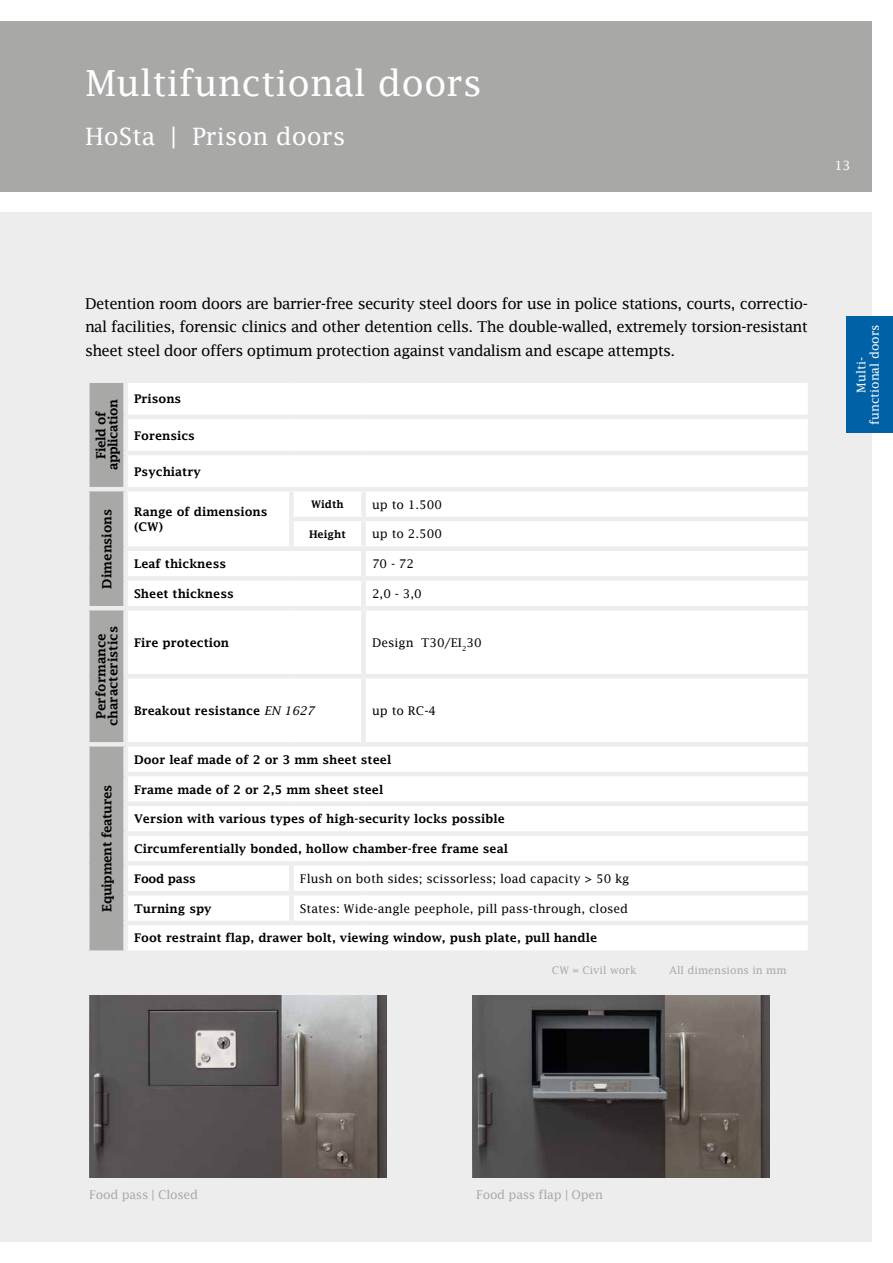
<style>
.page{position:relative;width:893px;height:1263px;background:#fff}
.page>*{position:absolute;margin:0;border:0;box-sizing:border-box;transform-origin:0 0}
.Kapitel___Inhaltsverzeichnis_26pt_5mm{font:36px "Lucida Fax";color:#fff}
.Kapitel___Inhaltsverzeichnis_26pt_5mm-2{font:24px "Lucida Fax";color:#fff}
.t1{font:15px/22.5px "Lucida Fax";letter-spacing:-.04em;color:#000}
.Fließtext_8_5_10{font:600 12.75px/12px "Lucida Fax";color:#000;text-align:center}
.Fließtext_8_5_12pt{font:600 12.75px/12px "Lucida Fax";letter-spacing:-.04em;color:#000;text-align:center}
.t2{font:12.75px "Lucida Fax";color:#fff}
.Fließtext_8_5_12pt-2{font:600 12px/14.2px "Lucida Fax";color:#000}
.Fließtext_8_5_12pt-3{font:12px "Lucida Fax";color:#000}
.Fließtext_8_5_10-2{font:600 12px "Lucida Fax";color:#000}
.Fließtext_8_5_12pt-4{font:12px "Lucida Fax";letter-spacing:-.02em;color:#a8a8a7}
.Inhaltsverzeichnis_10_6mm{font:12px/13.5px "Lucida Fax";color:#fff;text-align:center}
.Fließtext_8_5_10-3{font:12px "Lucida Fax";color:#000}
.Fließtext_8_5_12pt-5{font:600 12px "Lucida Fax";letter-spacing:-.02em;color:#000}
.Fließtext_8_5_12pt_Blocksatz{font:10.5px "Lucida Fax";color:#a8a8a7}
.Fließtext_8_5_10-4{font:600 10.5px "Lucida Fax";color:#000}
.s1{font-weight:400;font-style:italic}
</style>
<div class="page">
<div style="left:0;top:21px;width:872px;height:170px;background:#a8a8a7"></div>
<div style="left:0;top:213px;width:872px;height:1029px;background:#ededed"></div>
<div style="left:846px;top:317px;width:47px;height:116px;background:#0061a7"></div>
<img style="left:89px;top:995px;width:298px;height:183px">
<img style="left:472px;top:995px;width:298px;height:183px">
<div style="left:90px;top:383px;width:33px;height:567px;background:#a8a8a7"></div>
<div style="left:128px;top:383px;width:680px;height:567px;background:#fff"></div>
<hr style="left:364px;top:517px;width:448px;height:4px;background:#ededed">
<div style="left:364px;top:546px;width:448px;height:5px;background:#ededed"></div>
<div style="left:364px;top:576px;width:448px;height:5px;background:#ededed"></div>
<hr style="left:85px;top:606px;width:41px;height:4px;background:#ededed">
<hr style="left:126px;top:606px;width:165px;height:4px;background:#ededed">
<hr style="left:291px;top:606px;width:73px;height:4px;background:#ededed">
<hr style="left:364px;top:606px;width:448px;height:4px;background:#ededed">
<div style="left:361px;top:610px;width:5px;height:64px;background:#ededed"></div>
<hr style="left:123px;top:674px;width:168px;height:4px;background:#ededed">
<hr style="left:291px;top:674px;width:73px;height:4px;background:#ededed">
<hr style="left:364px;top:674px;width:448px;height:4px;background:#ededed">
<div style="left:361px;top:678px;width:5px;height:64px;background:#ededed"></div>
<hr style="left:85px;top:742px;width:41px;height:4px;background:#ededed">
<hr style="left:126px;top:742px;width:165px;height:4px;background:#ededed">
<hr style="left:291px;top:742px;width:73px;height:4px;background:#ededed">
<hr style="left:364px;top:742px;width:448px;height:4px;background:#ededed">
<hr style="left:123px;top:772px;width:168px;height:4px;background:#ededed">
<hr style="left:291px;top:772px;width:73px;height:4px;background:#ededed">
<hr style="left:364px;top:772px;width:448px;height:4px;background:#ededed">
<div style="left:123px;top:801px;width:168px;height:5px;background:#ededed"></div>
<div style="left:291px;top:801px;width:73px;height:5px;background:#ededed"></div>
<div style="left:364px;top:801px;width:448px;height:5px;background:#ededed"></div>
<div style="left:123px;top:831px;width:168px;height:5px;background:#ededed"></div>
<div style="left:291px;top:831px;width:73px;height:5px;background:#ededed"></div>
<div style="left:364px;top:831px;width:448px;height:5px;background:#ededed"></div>
<div style="left:123px;top:861px;width:168px;height:5px;background:#ededed"></div>
<div style="left:291px;top:861px;width:73px;height:5px;background:#ededed"></div>
<div style="left:289px;top:866px;width:5px;height:25px;background:#ededed"></div>
<div style="left:364px;top:861px;width:448px;height:5px;background:#ededed"></div>
<hr style="left:123px;top:891px;width:168px;height:4px;background:#ededed">
<hr style="left:291px;top:891px;width:73px;height:4px;background:#ededed">
<div style="left:289px;top:895px;width:5px;height:26px;background:#ededed"></div>
<hr style="left:364px;top:891px;width:448px;height:4px;background:#ededed">
<hr style="left:123px;top:921px;width:168px;height:4px;background:#ededed">
<hr style="left:291px;top:921px;width:73px;height:4px;background:#ededed">
<hr style="left:364px;top:921px;width:448px;height:4px;background:#ededed">
<hr style="left:364px;top:487px;width:448px;height:4px;background:#ededed">
<hr style="left:123px;top:415px;width:168px;height:4px;background:#ededed">
<hr style="left:291px;top:415px;width:73px;height:4px;background:#ededed">
<hr style="left:364px;top:415px;width:448px;height:4px;background:#ededed">
<hr style="left:123px;top:451px;width:168px;height:4px;background:#ededed">
<hr style="left:291px;top:451px;width:73px;height:4px;background:#ededed">
<hr style="left:364px;top:451px;width:448px;height:4px;background:#ededed">
<hr style="left:85px;top:487px;width:41px;height:4px;background:#ededed">
<hr style="left:126px;top:487px;width:165px;height:4px;background:#ededed">
<hr style="left:291px;top:487px;width:73px;height:4px;background:#ededed">
<div style="left:289px;top:491px;width:5px;height:26px;background:#ededed"></div>
<div style="left:361px;top:491px;width:5px;height:26px;background:#ededed"></div>
<hr style="left:289px;top:517px;width:75px;height:4px;background:#ededed">
<div style="left:289px;top:521px;width:5px;height:25px;background:#ededed"></div>
<div style="left:361px;top:521px;width:5px;height:25px;background:#ededed"></div>
<div style="left:123px;top:546px;width:168px;height:5px;background:#ededed"></div>
<div style="left:291px;top:546px;width:73px;height:5px;background:#ededed"></div>
<div style="left:361px;top:551px;width:5px;height:25px;background:#ededed"></div>
<div style="left:123px;top:576px;width:168px;height:5px;background:#ededed"></div>
<div style="left:291px;top:576px;width:73px;height:5px;background:#ededed"></div>
<div style="left:361px;top:581px;width:5px;height:25px;background:#ededed"></div>
<p class="Kapitel___Inhaltsverzeichnis_26pt_5mm" style="left:85px;top:62px;width:398px">Multifunctional doors</p>
<p class="Kapitel___Inhaltsverzeichnis_26pt_5mm-2" style="left:85px;top:122px;width:262px">HoSta | Prison doors</p>
<p class="t2" style="left:834px;top:158px;width:18px">13</p>
<p class="t1" style="left:85px;top:292px;width:724px">Detention room doors are barrier-free security steel doors for use in police stations, courts, correctio&shy;nal facilities, forensic clinics and other detention cells. The double-walled, extremely torsion-resistant</p>
<p class="t1" style="left:85px;top:339px;width:592px">sheet steel door offers optimum protection against vandalism and escape attempts.</p>
<p class="Fließtext_8_5_12pt" style="left:95px;top:470px;width:72px;rotate:-90deg">Field of application</p>
<p class="Fließtext_8_5_12pt-2" style="left:134px;top:392px;width:49px">Prisons</p>
<p class="Fließtext_8_5_12pt-2" style="left:134px;top:428px;width:62px">Forensics</p>
<p class="Fließtext_8_5_12pt-2" style="left:134px;top:464px;width:68px">Psychiatry</p>
<p class="Fließtext_8_5_10-4" style="left:311px;top:498px;width:34px">Width</p>
<p class="Fließtext_8_5_12pt-3" style="left:372px;top:497px;width:71px">up to 1.500</p>
<p class="Fließtext_8_5_10-4" style="left:309px;top:528px;width:38px">Height</p>
<p class="Fließtext_8_5_12pt-3" style="left:372px;top:527px;width:71px">up to 2.500</p>
<p class="Fließtext_8_5_10" style="left:101px;top:589px;width:81px;rotate:-90deg">Dimensions</p>
<p class="Fließtext_8_5_12pt-2" style="left:134px;top:505px;width:135px">Range of dimensions (CW)</p>
<p class="Fließtext_8_5_10-2" style="left:134px;top:557px;width:94px">Leaf thickness</p>
<p class="Fließtext_8_5_12pt-3" style="left:372px;top:557px;width:44px">70 - 72</p>
<p class="Fließtext_8_5_10-2" style="left:134px;top:587px;width:101px">Sheet thickness</p>
<p class="Fließtext_8_5_12pt-3" style="left:372px;top:587px;width:51px">2,0 - 3,0</p>
<p class="Fließtext_8_5_10" style="left:95px;top:726px;width:102px;rotate:-90deg">Performance characteristics</p>
<p class="Fließtext_8_5_10-2" style="left:134px;top:636px;width:97px">Fire protection</p>
<p class="Fließtext_8_5_10-3" style="left:372px;top:636px;width:111px">Design T30/EI<sub>2</sub>30</p>
<p class="Fließtext_8_5_12pt-2" style="left:134px;top:703px;width:182px">Breakout resistance <span class="s1">EN 1627</span></p>
<p class="Fließtext_8_5_12pt-3" style="left:372px;top:704px;width:66px">up to RC-4</p>
<p class="Fließtext_8_5_12pt" style="left:101px;top:912px;width:128px;rotate:-90deg">Equipment features</p>
<p class="Fließtext_8_5_12pt-2" style="left:134px;top:752px;width:259px">Door leaf made of 2 or 3 mm sheet steel</p>
<p class="Fließtext_8_5_12pt-2" style="left:134px;top:782px;width:251px">Frame made of 2 or 2,5 mm sheet steel</p>
<p class="Fließtext_8_5_12pt-2" style="left:134px;top:812px;width:372px">Version with various types of high-security locks possible</p>
<p class="Fließtext_8_5_12pt-2" style="left:134px;top:842px;width:376px">Circumferentially bonded, hollow chamber-free frame seal</p>
<p class="Fließtext_8_5_12pt-5" style="left:134px;top:872px;width:63px">Food pass</p>
<p class="Fließtext_8_5_12pt-3" style="left:300px;top:871px;width:331px">Flush on both sides; scissorless; load capacity &gt; 50 kg</p>
<p class="Fließtext_8_5_12pt-2" style="left:134px;top:901px;width:79px">Turning spy</p>
<p class="Fließtext_8_5_12pt-3" style="left:300px;top:901px;width:330px">States: Wide-angle peephole, pill pass-through, closed</p>
<p class="Fließtext_8_5_12pt-2" style="left:134px;top:931px;width:465px">Foot restraint flap, drawer bolt, viewing window, push plate, pull handle</p>
<p class="Fließtext_8_5_12pt_Blocksatz" style="left:552px;top:964px;width:86px">CW = Civil work</p>
<p class="Fließtext_8_5_12pt_Blocksatz" style="left:670px;top:964px;width:118px">All dimensions in mm</p>
<p class="Inhaltsverzeichnis_10_6mm" style="left:854px;top:425px;width:102px;rotate:-90deg">Multi&shy;functional doors</p>
<p class="Fließtext_8_5_12pt-4" style="left:89px;top:1188px;width:110px">Food pass | Closed</p>
<p class="Fließtext_8_5_12pt-4" style="left:476px;top:1188px;width:128px">Food pass flap | Open</p>
</div>
